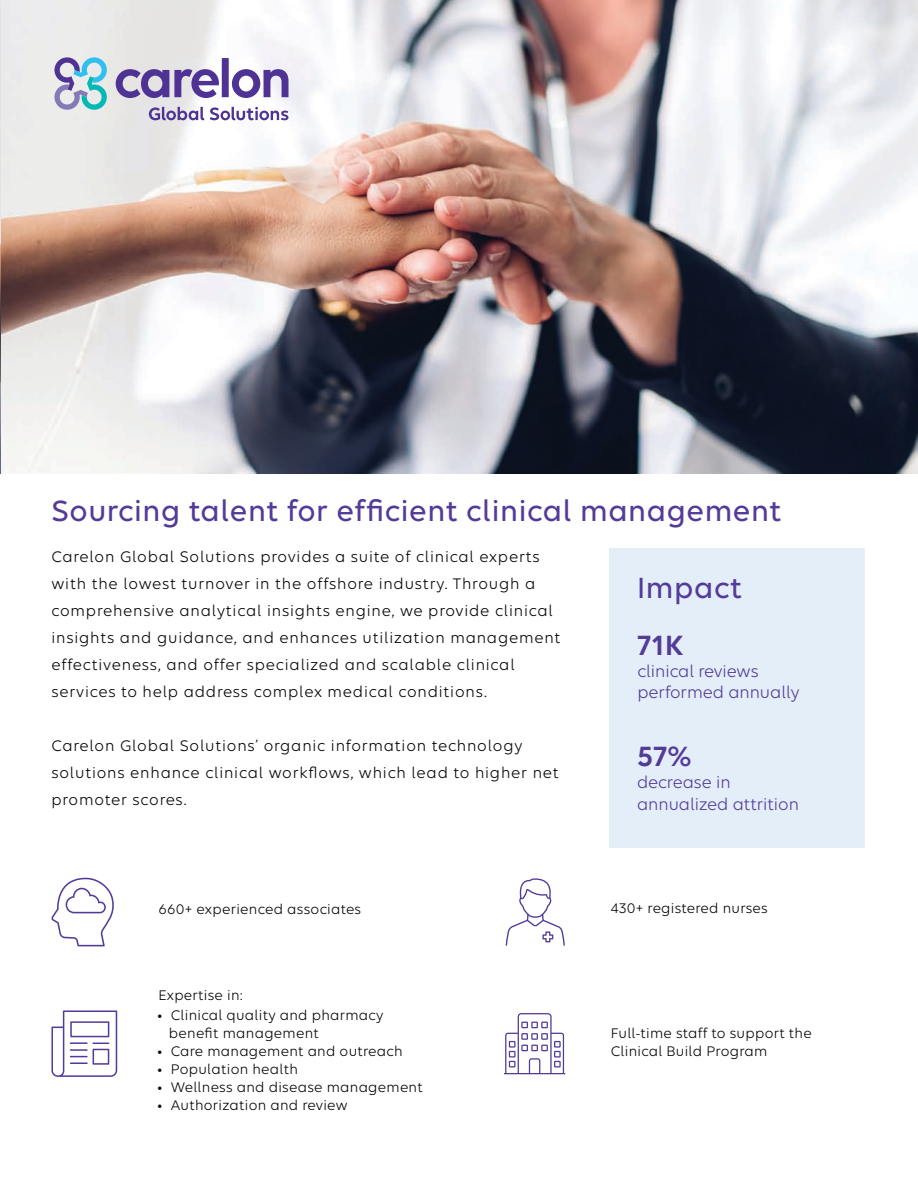
<style>
.page{position:relative;width:918px;height:1188px;background:#fff}
.page>*{position:absolute;margin:0;border:0;box-sizing:border-box;transform-origin:0 0}
.t1{font:500 31.5px "Elevance Sans";letter-spacing:.02em;color:#543b98}
.t2{font:600 30px "Elevance Sans";color:#543b98}
.t3{font:18px/21.6px "Elevance Sans";color:#543b98}
.t4{font:16.5px/27px "Elevance Sans";letter-spacing:.05em;color:#040503}
.t5{font:15px/18px "Elevance Sans";letter-spacing:.02em;color:#040503}
</style>
<div class="page">
<img style="left:2px;top:0;width:916px;height:474px">
<div style="left:609px;top:549px;width:256px;height:299px;background:#e3eef8"></div>
<svg style="left:51px;top:877px;width:63px;height:69px"></svg>
<svg style="left:506px;top:878px;width:59px;height:68px"></svg>
<svg style="left:51px;top:1010px;width:66px;height:67px"></svg>
<svg style="left:504px;top:1013px;width:61px;height:61px"></svg>
<svg style="left:149px;top:107px;width:140px;height:13px"></svg>
<svg style="left:116px;top:58px;width:173px;height:40px"></svg>
<svg style="left:54px;top:57px;width:53px;height:53px;background:#9ebed5"></svg>
<h1 class="t1" style="left:51px;top:491px;width:732px">Sourcing talent for efficient clinical management</h1>
<p class="t4" style="left:51px;top:543px;width:511px">Carelon Global Solutions provides a suite of clinical experts with the lowest turnover in the offshore industry. Through a comprehensive analytical insights engine, we provide clinical insights and guidance, and enhances utilization management effectiveness, and offer specialized and scalable clinical services to help address complex medical conditions.</p>
<p class="t4" style="left:51px;top:732px;width:509px">Carelon Global Solutions’ organic information technology solutions enhance clinical workflows, which lead to higher net promoter scores.</p>
<h1 class="t1" style="left:637px;top:567px;width:106px">Impact</h1>
<h2 class="t2" style="left:637px;top:627px;width:48px">71K</h2>
<p class="t3" style="left:637px;top:659px;width:164px">clinical reviews performed annually</p>
<h2 class="t2" style="left:637px;top:739px;width:56px">57%</h2>
<p class="t3" style="left:637px;top:771px;width:163px">decrease in annualized attrition</p>
<p class="t5" style="left:158px;top:900px;width:204px">660+ experienced associates</p>
<p class="t5" style="left:158px;top:986px;width:86px">Expertise in:</p>
<p class="t5" style="left:169px;top:1005px;width:216px;text-indent:-12px">• Clinical quality and pharmacy benefit management</p>
<p class="t5" style="left:157px;top:1041px;width:247px">• Care management and outreach</p>
<p class="t5" style="left:157px;top:1059px;width:142px">• Population health</p>
<p class="t5" style="left:157px;top:1077px;width:267px">• Wellness and disease management</p>
<p class="t5" style="left:157px;top:1095px;width:192px">• Authorization and review</p>
<p class="t5" style="left:611px;top:899px;width:158px">430+ registered nurses</p>
<p class="t5" style="left:611px;top:1023px;width:202px">Full-time staff to support the<br>Clinical Build Program</p>
</div>
